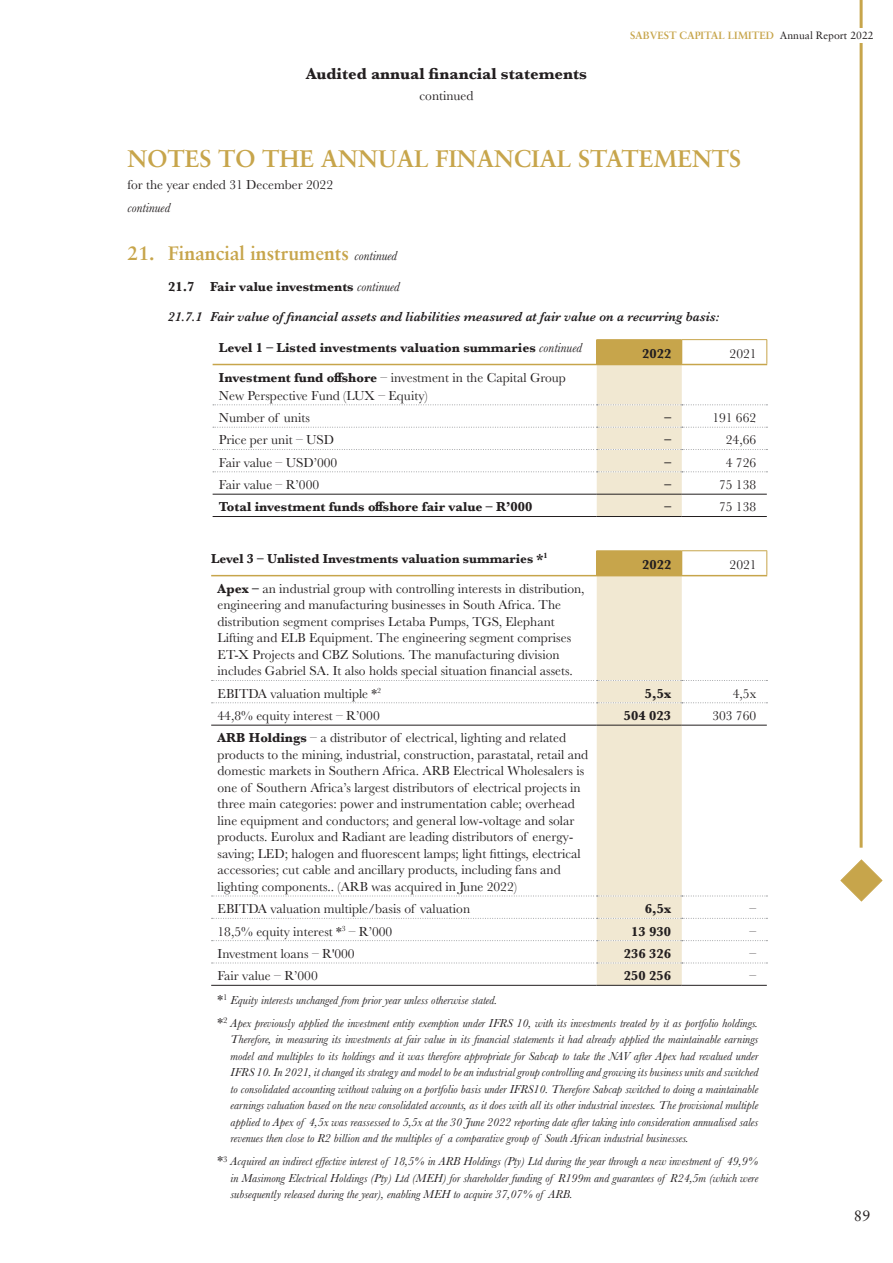
<style>
.page{position:relative;width:893px;height:1263px;background:#fff}
.page>*{position:absolute;margin:0;border:0;box-sizing:border-box;transform-origin:0 0}
.t1{font:700 24px "Sabon";color:#c7a54b}
.t2{font:700 19.5px "Sabon";color:#c7a54b}
.t3{font:700 16.5px "Baskerville";color:#231f20}
.t4{font:15px "Sabon";color:#231f20}
.t5{font:13.5px/16.5px "Baskerville";color:#231f20}
.t6{font:700 13.5px "Baskerville";color:#231f20}
.t7{font:italic 600 13.5px/29.2px "Baskerville";color:#231f20}
.t8{font:italic 13.5px "Baskerville";color:#231f20}
.t9{font:italic 12px/16.5px "Baskerville";color:#231f20;text-align:justify}
.t10{font:700 10.5px "Sabon";color:#c7a54b}
.s1{font-weight:400;color:#231f20}
.s2{font-family:"Baskerville";font-weight:400;font-style:italic;font-size:13.5px;color:#231f20}
.s3{font-weight:700;font-style:normal}
.s4{font-weight:400}
.s5{font-weight:400;font-style:italic}
.s6{font-weight:700}
.s7{font-style:normal;font-size:13.5px}
</style>
<div class="page">
<hr style="left:860px;top:0;width:3px;height:848px;background:#c7a54b">
<svg style="left:840px;top:859px;width:43px;height:43px"></svg>
<div style="left:627px;top:28px;width:247px;height:15px;background:#fff"></div>
<hr style="left:596px;top:339px;width:86px;height:1px;background:#c7a54b">
<hr style="left:682px;top:339px;width:85px;height:1px;background:#c7a54b">
<hr style="left:213px;top:516px;width:384px;height:1px;background:#231f20">
<hr style="left:597px;top:516px;width:85px;height:1px;background:#231f20">
<hr style="left:682px;top:516px;width:85px;height:1px;background:#231f20">
<svg style="left:213px;top:340px;width:554px;height:176px"></svg>
<hr style="left:211px;top:575px;width:386px;height:1px;background:#c7a54b">
<hr style="left:596px;top:550px;width:86px;height:1px;background:#c7a54b">
<hr style="left:682px;top:550px;width:85px;height:1px;background:#c7a54b">
<hr style="left:211px;top:985px;width:386px;height:1px;background:#231f20">
<hr style="left:597px;top:985px;width:85px;height:1px;background:#231f20">
<hr style="left:682px;top:985px;width:85px;height:1px;background:#231f20">
<hr style="left:211px;top:725px;width:386px;height:1px;background:#231f20">
<svg style="left:212px;top:551px;width:555px;height:434px"></svg>
<p class="t3" style="left:306px;top:62px;width:282px">Audited annual financial statements</p>
<p class="t5" style="left:419px;top:87px;width:56px">continued</p>
<p class="t10" style="left:630px;top:28px;width:245px">SABVEST CAPITAL LIMITED <span class="s1">Annual Report 2022</span></p>
<h1 class="t1" style="left:128px;top:144px;width:615px">NOTES TO THE ANNUAL FINANCIAL STATEMENTS</h1>
<p class="t5" style="left:128px;top:177px;width:207px">for the year ended 31 December 2022</p>
<p class="t8" style="left:128px;top:198px;width:44px">continued</p>
<h2 class="t2" style="left:128px;top:241px;width:271px">21. Financial instruments <span class="s2">continued</span></h2>
<p class="t7" style="left:168px;top:272px;width:553px"><span class="s3">21.7 Fair value investments</span> <span class="s4">continued<br></span>21.7.1 Fair value of financial assets and liabilities measured at fair value on a recurring basis:</p>
<p class="t6" style="left:219px;top:338px;width:365px">Level 1 – Listed investments valuation summaries <span class="s5">continued</span></p>
<p class="t6" style="left:642px;top:344px;width:31px">2022</p>
<p class="t5" style="left:730px;top:346px;width:28px">2021</p>
<p class="t5" style="left:219px;top:369px;width:348px;line-height:18px"><span class="s6">Investment fund offshore</span> – investment in the Capital Group<br>New Perspective Fund (LUX – Equity)</p>
<p class="t5" style="left:219px;top:410px;width:92px">Number of units</p>
<p class="t6" style="left:664px;top:408px;width:8px">–</p>
<p class="t5" style="left:712px;top:410px;width:45px">191 662</p>
<p class="t5" style="left:219px;top:432px;width:117px">Price per unit – USD</p>
<p class="t6" style="left:664px;top:431px;width:8px">–</p>
<p class="t5" style="left:726px;top:432px;width:32px">24,66</p>
<p class="t5" style="left:219px;top:454px;width:120px">Fair value – USD’000</p>
<p class="t6" style="left:664px;top:453px;width:8px">–</p>
<p class="t5" style="left:726px;top:454px;width:32px">4 726</p>
<p class="t5" style="left:219px;top:477px;width:102px">Fair value – R’000</p>
<p class="t6" style="left:664px;top:475px;width:8px">–</p>
<p class="t5" style="left:719px;top:477px;width:39px">75 138</p>
<p class="t6" style="left:219px;top:498px;width:315px">Total investment funds offshore fair value – R’000</p>
<p class="t6" style="left:664px;top:498px;width:8px">–</p>
<p class="t5" style="left:719px;top:499px;width:39px">75 138</p>
<p class="t6" style="left:211px;top:549px;width:338px">Level 3 – Unlisted Investments valuation summaries *<sup>1</sup></p>
<p class="t6" style="left:642px;top:555px;width:31px">2022</p>
<p class="t5" style="left:730px;top:557px;width:28px">2021</p>
<p class="t5" style="left:218px;top:580px;width:369px"><span class="s6">Apex –</span> an industrial group with controlling interests in distribution, engineering and manufacturing businesses in South Africa. The distribution segment comprises Letaba Pumps, TGS, Elephant Lifting and ELB Equipment. The engineering segment comprises ET-X Projects and CBZ Solutions. The manufacturing division includes Gabriel SA. It also holds special situation financial assets.</p>
<p class="t5" style="left:218px;top:685px;width:165px">EBITDA valuation multiple *<sup>2</sup></p>
<p class="t6" style="left:645px;top:684px;width:28px">5,5x</p>
<p class="t5" style="left:733px;top:685px;width:25px">4,5x</p>
<p class="t5" style="left:218px;top:708px;width:164px">44,8% equity interest – R’000</p>
<p class="t6" style="left:624px;top:706px;width:49px">504 023</p>
<p class="t5" style="left:712px;top:708px;width:45px">303 760</p>
<p class="t5" style="left:218px;top:730px;width:372px"><span class="s6">ARB Holdings</span> – a distributor of electrical, lighting and related products to the mining, industrial, construction, parastatal, retail and domestic markets in Southern Africa. ARB Electrical Wholesalers is one of Southern Africa’s largest distributors of electrical projects in three main categories: power and instrumentation cable; overhead line equipment and conductors; and general low-voltage and solar products. Eurolux and Radiant are leading distributors of energy&shy;saving; LED; halogen and fluorescent lamps; light fittings, electrical accessories; cut cable and ancillary products, including fans and lighting components.. (ARB was acquired in June 2022)</p>
<p class="t5" style="left:218px;top:901px;width:254px">EBITDA valuation multiple/basis of valuation</p>
<p class="t6" style="left:645px;top:899px;width:28px">6,5x</p>
<p class="t5" style="left:749px;top:901px;width:8px">–</p>
<p class="t5" style="left:218px;top:923px;width:176px">18,5% equity interest *<sup>3</sup> – R’000</p>
<p class="t6" style="left:631px;top:922px;width:41px">13 930</p>
<p class="t5" style="left:749px;top:923px;width:8px">–</p>
<p class="t5" style="left:218px;top:945px;width:139px">Investment loans – R'000</p>
<p class="t6" style="left:624px;top:944px;width:49px">236 326</p>
<p class="t5" style="left:749px;top:945px;width:8px">–</p>
<p class="t5" style="left:218px;top:968px;width:102px">Fair value – R’000</p>
<p class="t6" style="left:624px;top:966px;width:49px">250 256</p>
<p class="t5" style="left:749px;top:968px;width:8px">–</p>
<p class="t9" style="left:218px;top:988px;width:542px;line-height:23px"><span class="s7">*</span><sup>1</sup> Equity interests unchanged from prior year unless otherwise stated.<br><span class="s7">*</span><sup>2</sup> Apex previously applied the investment entity exemption under IFRS 10, with its investments treated by it as portfolio holdings.</p>
<p class="t9" style="left:231px;top:1031px;width:529px">Therefore, in measuring its investments at fair value in its financial statements it had already applied the maintainable earnings model and multiples to its holdings and it was therefore appropriate for Sabcap to take the NAV after Apex had revalued under IFRS 10. In 2021, it changed its strategy and model to be an industrial group controlling and growing its business units and switched to consolidated accounting without valuing on a portfolio basis under IFRS10. Therefore Sabcap switched to doing a maintainable earnings valuation based on the new consolidated accounts, as it does with all its other industrial investees. The provisional multiple applied to Apex of 4,5x was reassessed to 5,5x at the 30 June 2022 reporting date after taking into consideration annualised sales revenues then close to R2 billion and the multiples of a comparative group of South African industrial businesses.</p>
<p class="t9" style="left:231px;top:1153px;width:529px;text-indent:-13px"><span class="s7">*</span><sup>3</sup> Acquired an indirect effective interest of 18,5% in ARB Holdings (Pty) Ltd during the year through a new investment of 49,9% in Masimong Electrical Holdings (Pty) Ltd (MEH) for shareholder funding of R199m and guarantees of R24,5m (which were subsequently released during the year), enabling MEH to acquire 37,07% of ARB.</p>
<p class="t4" style="left:854px;top:1207px;width:18px">89</p>
</div>
